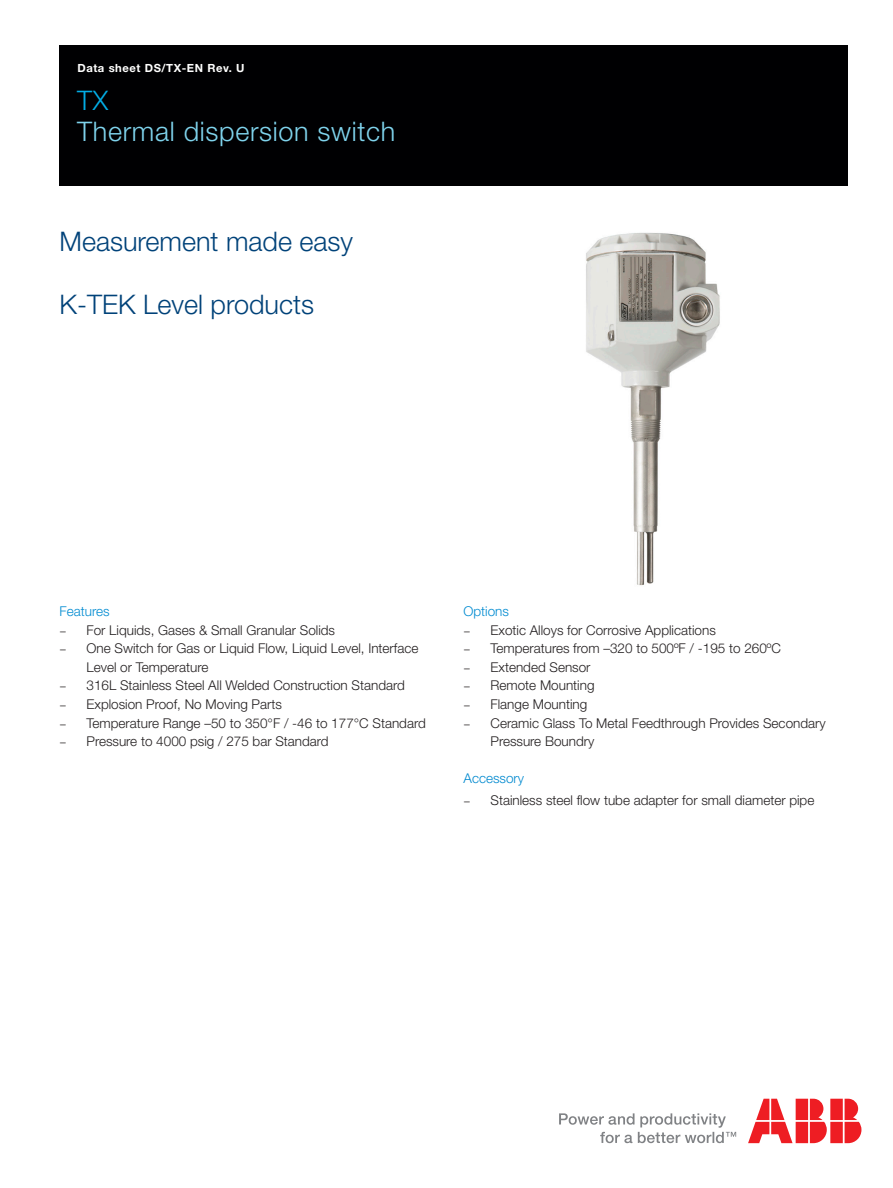
<style>
.page{position:relative;width:893px;height:1188px;background:#fff}
.page>*{position:absolute;margin:0;border:0;box-sizing:border-box;transform-origin:0 0}
.t1{font:300 27px "Helvetica Neue";color:#004279}
.t2{font:300 27px "Helvetica Neue";letter-spacing:.025em;color:#7fd3ec}
.t3{font:300 27px "Helvetica Neue";color:#03ade5}
.t4{font:300 13.5px/18.6px "Helvetica Neue";color:#231f20}
.t5{font:300 13.5px "Helvetica Neue";color:#008bd1}
.t6{font:300 13.5px "Helvetica Neue";color:#0089cf}
.t7{font:700 11.25px "Helvetica Neue";letter-spacing:.05em;color:#fff}
.s1{font-family:"Minion Pro";font-weight:400}
</style>
<div class="page">
<svg style="left:559px;top:1113px;width:177px;height:30px"></svg>
<svg style="left:748px;top:1099px;width:113px;height:44px"></svg>
<div style="left:60px;top:45px;width:788px;height:140px;background:#000002"></div>
<img style="left:586px;top:232px;width:134px;height:354px">
<p class="t7" style="left:78px;top:61px;width:169px">Data sheet DS/TX-EN Rev. U</p>
<h1 class="t3" style="left:77px;top:83px;width:33px">TX</h1>
<h1 class="t2" style="left:77px;top:115px;width:320px">Thermal dispersion switch</h1>
<h1 class="t1" style="left:60px;top:225px;width:295px">Measurement made easy</h1>
<h1 class="t1" style="left:60px;top:288px;width:256px">K-TEK Level products</h1>
<p class="t5" style="left:60px;top:603px;width:52px">Features</p>
<p class="t4" style="left:60px;top:620px;width:277px"><span class="s1">–</span> For Liquids, Gases &amp; Small Granular Solids</p>
<p class="t4" style="left:87px;top:639px;width:333px;text-indent:-27px"><span class="s1">–</span> One Switch for Gas or Liquid Flow, Liquid Level, Interface<br>Level or Temperature</p>
<p class="t4" style="left:60px;top:676px;width:347px"><span class="s1">–</span> 316L Stainless Steel All Welded Construction Standard</p>
<p class="t4" style="left:60px;top:695px;width:224px"><span class="s1">–</span> Explosion Proof, No Moving Parts</p>
<p class="t4" style="left:60px;top:713px;width:368px"><span class="s1">–</span> Temperature Range –50 to 350°F / -46 to 177°C Standard</p>
<p class="t4" style="left:60px;top:732px;width:271px"><span class="s1">–</span> Pressure to 4000 psig / 275 bar Standard</p>
<p class="t5" style="left:463px;top:603px;width:47px">Options</p>
<p class="t4" style="left:463px;top:620px;width:254px"><span class="s1">–</span> Exotic Alloys for Corrosive Applications</p>
<p class="t4" style="left:463px;top:639px;width:319px"><span class="s1">–</span> Temperatures from –320 to 500ºF / -195 to 260ºC</p>
<p class="t4" style="left:463px;top:657px;width:129px"><span class="s1">–</span> Extended Sensor</p>
<p class="t4" style="left:463px;top:676px;width:133px"><span class="s1">–</span> Remote Mounting</p>
<p class="t4" style="left:463px;top:695px;width:125px"><span class="s1">–</span> Flange Mounting</p>
<p class="t4" style="left:490px;top:713px;width:337px;text-indent:-27px"><span class="s1">–</span> Ceramic Glass To Metal Feedthrough Provides Secondary<br>Pressure Boundry</p>
<p class="t6" style="left:463px;top:770px;width:62px">Accessory</p>
<p class="t4" style="left:463px;top:791px;width:352px"><span class="s1">–</span> Stainless steel flow tube adapter for small diameter pipe</p>
</div>
